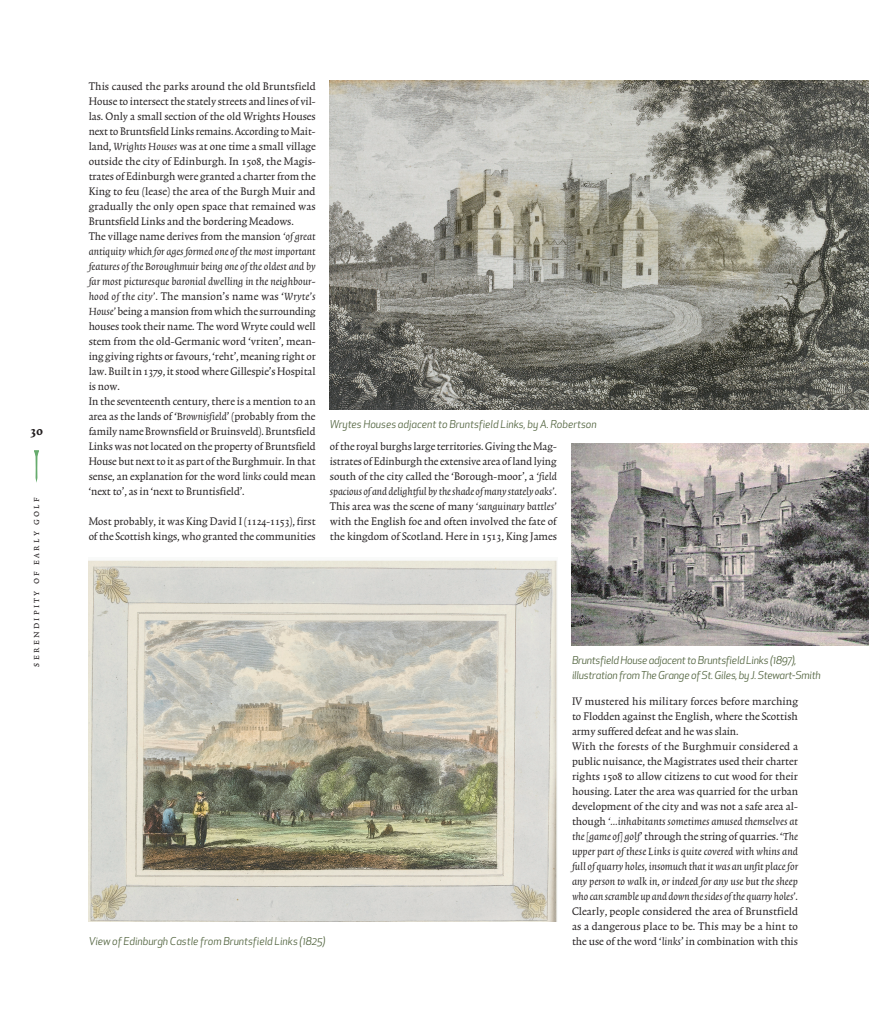
<style>
.page{position:relative;width:869px;height:1028px;background:#fff}
.page>*{position:absolute;margin:0;border:0;box-sizing:border-box;transform-origin:0 0}
.t1{font:700 15px "Trinite No 1";color:#231f20}
.t2{font:13px/15px "Trinite No 1 Rom Con";color:#231f20}
.t3{font:italic 13px/15px "Trinite No 1";color:#231f20;text-align:justify}
.t4{font:11.25px "Trinite No 1 Rom Con Exp";letter-spacing:.2em;color:#231f20}
.t5{font:italic 10.62px/15px "Apex New";letter-spacing:-.025em;color:#52643f}
.t6{font:italic 10.62px "Apex New";letter-spacing:-.005em;color:#52643f}
.s1{font-family:"Trinite No 1";font-style:italic}
.s2{font-family:"Trinite No 1 Rom Con";font-style:normal}
</style>
<div class="page">
<img style="left:330px;top:80px;width:538px;height:329px">
<img style="left:571px;top:444px;width:297px;height:201px">
<img style="left:89px;top:560px;width:468px;height:362px">
<svg style="left:34px;top:450px;width:5px;height:33px"></svg>
<p class="t1" style="left:30px;top:424px;width:14px">30</p>
<p class="t4" style="left:31px;top:666px;width:170px;rotate:-90deg">serendipity of early golf</p>
<p class="t2" style="left:89px;top:80px;width:229px">This caused the parks around the old Bruntsfield House to intersect the stately streets and lines of vil&shy;las. Only a small section of the old Wrights Houses next to Bruntsfield Links remains. According to Mait&shy;land, <span class="s1">Wrights Houses</span> was at one time a small village outside the city of Edinburgh. In 1508, the Magis&shy;trates of Edinburgh were granted a charter from the King to feu (lease) the area of the Burgh Muir and gradually the only open space that remained was Bruntsfield Links and the bordering Meadows.<br>The village name derives from the mansion <span class="s1">‘of great</span></p>
<p class="t3" style="left:89px;top:245px;width:228px">antiquity which for ages formed one of the most important features of the Boroughmuir being one of the oldest and by far most picturesque baronial dwelling in the neighbour&shy;hood of the city’<span class="s2">. The mansion’s name was ‘</span>Wryte’s</p>
<p class="t2" style="left:89px;top:305px;width:228px"><span class="s1">House’</span> being a mansion from which the surrounding houses took their name. The word Wryte could well stem from the old-Germanic word ‘vriten’, mean&shy;ing giving rights or favours, ‘reht’, meaning right or law. Built in 1379, it stood where Gillespie’s Hospital is now.<br>In the seventeenth century, there is a mention to an area as the lands of ‘<span class="s1">Brownisfield</span>’ (probably from the family name Brownsfield or Bruinsveld). Bruntsfield Links was not located on the property of Bruntsfield House but next to it as part of the Burghmuir. In that sense, an explanation for the word <span class="s1">links</span> could mean ‘next to’, as in ‘next to Bruntisfield’.</p>
<p class="t2" style="left:89px;top:515px;width:228px">Most probably, it was King David I (1124-1153), first of the Scottish kings, who granted the communities</p>
<p class="t6" style="left:330px;top:417px;width:268px">Wrytes Houses adjacent to Bruntsfield Links, by A. Robertson</p>
<p class="t2" style="left:330px;top:440px;width:228px;text-align:justify">of the royal burghs large territories. Giving the Mag&shy;istrates of Edinburgh the extensive area of land lying south of the city called the ‘Borough-moor’, a <span class="s1">‘field</span></p>
<p class="t3" style="left:330px;top:485px;width:228px">spacious of and delightful by the shade of many stately oaks’<span class="s2">.</span></p>
<p class="t2" style="left:330px;top:500px;width:228px;text-align:justify">This area was the scene of many <span class="s1">‘sanguinary battles’ </span>with the English foe and often involved the fate of the kingdom of Scotland. Here in 1513, King James</p>
<p class="t5" style="left:571px;top:652px;width:250px">Bruntsfield House adjacent to Bruntsfield Links (1897), illustration from The Grange of St. Giles, by J. Stewart-Smith</p>
<p class="t6" style="left:89px;top:934px;width:238px">View of Edinburgh Castle from Bruntsfield Links (1825)</p>
<p class="t2" style="left:571px;top:695px;width:227px">IV mustered his military forces before marching to Flodden against the English, where the Scottish army suffered defeat and he was slain.<br>With the forests of the Burghmuir considered a public nuisance, the Magistrates used their charter rights 1508 to allow citizens to cut wood for their housing. Later the area was quarried for the urban development of the city and was not a safe area al-</p>
<p class="t3" style="left:571px;top:815px;width:227px"><span class="s2">though</span> ‘…inhabitants sometimes amused themselves at</p>
<p class="t2" style="left:571px;top:830px;width:227px"><span class="s1">the [game of] golf’</span> through the string of quarries. ‘<span class="s1">The</span></p>
<p class="t3" style="left:571px;top:845px;width:227px">upper part of these Links is quite covered with whins and full of quarry holes, insomuch that it was an unfit place for any person to walk in, or indeed for any use but the sheep who can scramble up and down the sides of the quarry holes’<span class="s2">.</span></p>
<p class="t2" style="left:571px;top:905px;width:227px;text-align:justify">Clearly, people considered the area of Brunstfield as a dangerous place to be. This may be a hint to the use of the word ‘<span class="s1">links</span>’ in combination with this</p>
</div>
